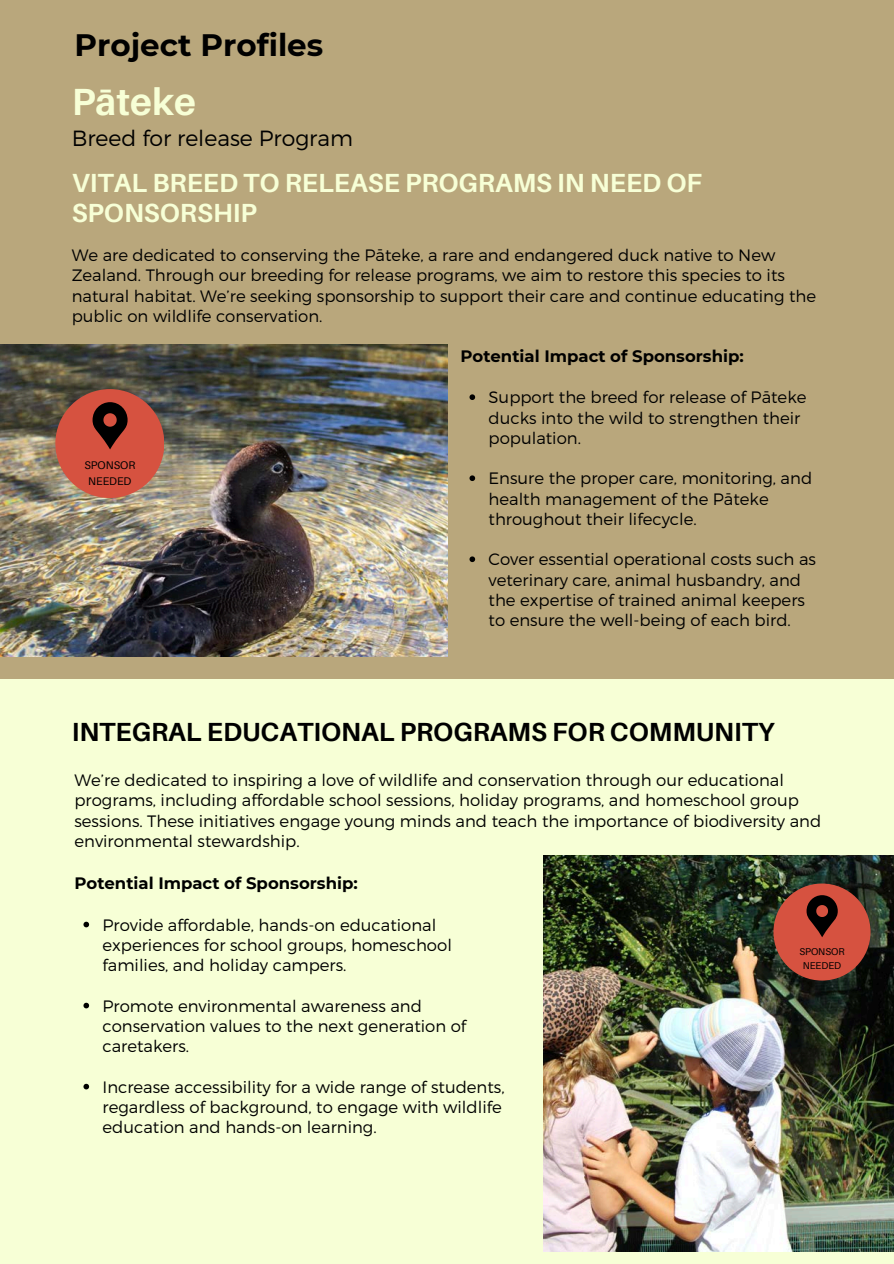
<style>
.page{position:relative;width:894px;height:1264px;background:#fff}
.page>*{position:absolute;margin:0;border:0;box-sizing:border-box;transform-origin:0 0}
.t1{font:700 37.8px "Aileron";color:#f7ffd6}
.t2{font:700 30.9px "Montserrat";color:#000}
.t3{font:700 26.25px/29.2px "Aileron";color:#f7ffd6}
.t4{font:700 26.25px "Aileron";color:#000}
.t5{font:300 21.9px "Montserrat";color:#000}
.t6{font:300 16.5px/20.2px "Montserrat";color:#000}
.t7{font:700 16.5px "Montserrat";color:#000}
.t8{font:11.1px/15.3px "Aileron";color:#000;text-align:center}
.t9{font:9.9px/13.6px "Aileron";color:#000;text-align:center}
</style>
<div class="page">
<div style="left:0;top:0;width:893px;height:1263px;background:#b9a77c"></div>
<div style="left:0;top:679px;width:893px;height:584px;background:#f7ffd6"></div>
<img style="left:0;top:345px;width:447px;height:311px">
<div style="left:55px;top:389px;width:109px;height:109px;background:#d65240;border-radius:50%"></div>
<svg style="left:92px;top:402px;width:35px;height:47px"></svg>
<img style="left:543px;top:855px;width:350px;height:396px">
<div style="left:773px;top:883px;width:97px;height:97px;background:#d65240;border-radius:50%"></div>
<svg style="left:806px;top:895px;width:31px;height:42px"></svg>
<svg style="left:83px;top:921px;width:6px;height:6px"></svg>
<svg style="left:83px;top:1002px;width:6px;height:6px"></svg>
<svg style="left:83px;top:1083px;width:6px;height:6px"></svg>
<svg style="left:469px;top:394px;width:6px;height:6px"></svg>
<svg style="left:469px;top:475px;width:6px;height:6px"></svg>
<svg style="left:469px;top:556px;width:6px;height:6px"></svg>
<h6 class="t2" style="left:74px;top:26px;width:250px">Project Profiles</h6>
<h3 class="t1" style="left:72px;top:78px;width:126px">Pāteke</h3>
<p class="t5" style="left:72px;top:124px;width:283px">Breed for release Program</p>
<p class="t3" style="left:72px;top:168px;width:631px">VITAL BREED TO RELEASE PROGRAMS IN NEED OF<br>SPONSORSHIP</p>
<h4 class="t6" style="left:72px;top:244px;width:745px">We are dedicated to conserving the Pāteke, a rare and endangered duck native to New Zealand. Through our breeding for release programs, we aim to restore this species to its natural habitat. We’re seeking sponsorship to support their care and continue educating the public on wildlife conservation.</h4>
<h2 class="t8" style="left:84px;top:457px;width:52px">SPONSOR<br>NEEDED</h2>
<h5 class="t7" style="left:460px;top:346px;width:285px">Potential Impact of Sponsorship:</h5>
<p class="t6" style="left:488px;top:386px;width:319px">Support the breed for release of Pāteke ducks into the wild to strengthen their population.</p>
<p class="t6" style="left:488px;top:467px;width:325px">Ensure the proper care, monitoring, and health management of the Pāteke throughout their lifecycle.</p>
<p class="t6" style="left:488px;top:548px;width:329px">Cover essential operational costs such as veterinary care, animal husbandry, and the expertise of trained animal keepers to ensure the well-being of each bird.</p>
<p class="t4" style="left:72px;top:715px;width:704px">INTEGRAL EDUCATIONAL PROGRAMS FOR COMMUNITY</p>
<h5 class="t6" style="left:74px;top:769px;width:748px">We’re dedicated to inspiring a love of wildlife and conservation through our educational programs, including affordable school sessions, holiday programs, and homeschool group sessions. These initiatives engage young minds and teach the importance of biodiversity and environmental stewardship.</h5>
<p class="t7" style="left:74px;top:873px;width:285px">Potential Impact of Sponsorship:</p>
<p class="t6" style="left:102px;top:913px;width:351px">Provide affordable, hands-on educational experiences for school groups, homeschool families, and holiday campers.</p>
<h3 class="t6" style="left:102px;top:994px;width:365px">Promote environmental awareness and conservation values to the next generation of caretakers.</h3>
<h6 class="t6" style="left:102px;top:1075px;width:403px">Increase accessibility for a wide range of students, regardless of background, to engage with wildlife education and hands-on learning.</h6>
<h1 class="t9" style="left:799px;top:944px;width:47px">SPONSOR<br>NEEDED</h1>
</div>
